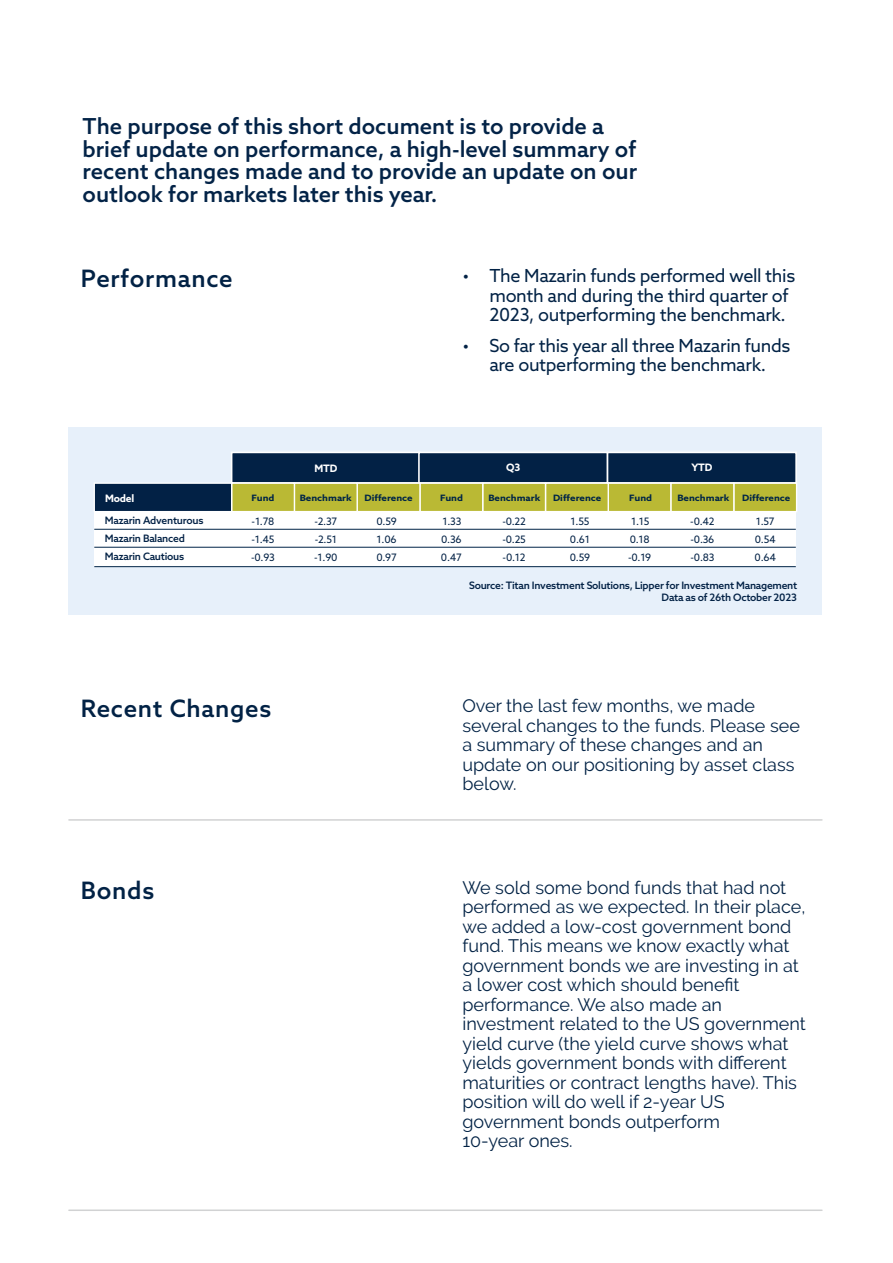
<style>
.page{position:relative;width:893px;height:1263px;background:#fff}
.page>*{position:absolute;margin:0;border:0;box-sizing:border-box;transform-origin:0 0}
.t1{font:500 24px "Azo Sans";letter-spacing:.03em;color:#022245}
.t2{font:500 22.05px/22.8px "Azo Sans";color:#032347}
.t3{font:18px/19.5px "Raleway";color:#022245}
.t4{font:18px/19.5px "Azo Sans";letter-spacing:-.02em;color:#022245}
.t5{font:500 10.2px/18.1px "Azo Sans";letter-spacing:-.025em;color:#022145}
.t6{font:10.2px/18.1px "Azo Sans";letter-spacing:-.025em;color:#022145;text-align:justify}
.t7{font:700 10.2px "Azo Sans";letter-spacing:-.025em;color:#fff}
.t8{font:700 8.85px "Azo Sans";color:#002547;scale:1.11 1}
</style>
<div class="page">
<div style="left:69px;top:427px;width:753px;height:188px;background:#e7f0fa"></div>
<div style="left:94px;top:497px;width:702px;height:70px;background:#fff"></div>
<div style="left:231px;top:452px;width:190px;height:32px;background:#022145;border:2px solid #fff"></div>
<div style="left:418px;top:452px;width:190px;height:32px;background:#022145;border:2px solid #fff"></div>
<div style="left:607px;top:452px;width:190px;height:32px;background:#022145;border:2px solid #fff"></div>
<div style="left:608px;top:482px;width:64px;height:30px;background:#bab934;border:1px solid #fff"></div>
<div style="left:545px;top:482px;width:64px;height:30px;background:#bab934;border:1px solid #fff"></div>
<div style="left:733px;top:482px;width:64px;height:30px;background:#bab934;border:1px solid #fff"></div>
<div style="left:670px;top:482px;width:64px;height:30px;background:#bab934;border:1px solid #fff"></div>
<div style="left:482px;top:482px;width:64px;height:30px;background:#bab934;border:1px solid #fff"></div>
<div style="left:419px;top:482px;width:64px;height:30px;background:#bab934;border:1px solid #fff"></div>
<div style="left:356px;top:482px;width:65px;height:30px;background:#bab934;border:1px solid #fff"></div>
<div style="left:294px;top:482px;width:64px;height:30px;background:#bab934;border:1px solid #fff"></div>
<div style="left:231px;top:482px;width:64px;height:30px;background:#bab934;border:1px solid #fff"></div>
<div style="left:94px;top:482px;width:138px;height:30px;background:#022145;border:1px solid #fff"></div>
<hr style="left:94px;top:529px;width:702px;height:1px;background:#002447">
<hr style="left:94px;top:547px;width:702px;height:1px;background:#002447">
<hr style="left:94px;top:566px;width:702px;height:1px;background:#002447">
<hr style="left:69px;top:819px;width:753px;height:2px;background:#d1d2d3">
<hr style="left:69px;top:1209px;width:753px;height:2px;background:#d1d2d3">
<p class="t2" style="left:83px;top:114px;width:556px">The purpose of this short document is to provide a brief update on performance, a high-level summary of recent changes made and to provide an update on our outlook for markets later this year.</p>
<h1 class="t1" style="left:81px;top:263px;width:153px">Performance</h1>
<p class="t4" style="left:489px;top:266px;width:307px;text-indent:-27px">• The Mazarin funds performed well this month and during the third quarter of<br>2023, outperforming the benchmark.</p>
<p class="t4" style="left:462px;top:336px;width:330px;text-align:center">• So far this year all three Mazarin funds are outperforming the benchmark.</p>
<p class="t7" style="left:315px;top:462px;width:24px">MTD</p>
<p class="t7" style="left:506px;top:460px;width:16px">Q3</p>
<p class="t7" style="left:691px;top:460px;width:22px">YTD</p>
<p class="t8" style="left:300px;top:492px;width:48px">Benchmark</p>
<p class="t7" style="left:105px;top:491px;width:31px">Model</p>
<p class="t8" style="left:252px;top:492px;width:22px">Fund</p>
<p class="t8" style="left:364px;top:492px;width:45px">Difference</p>
<p class="t8" style="left:440px;top:492px;width:22px">Fund</p>
<p class="t8" style="left:488px;top:492px;width:48px">Benchmark</p>
<p class="t8" style="left:553px;top:492px;width:45px">Difference</p>
<p class="t8" style="left:629px;top:492px;width:22px">Fund</p>
<p class="t8" style="left:677px;top:492px;width:48px">Benchmark</p>
<p class="t8" style="left:742px;top:492px;width:45px">Difference</p>
<p class="t5" style="left:105px;top:511px;width:100px">Mazarin Adventurous<br>Mazarin Balanced<br>Mazarin Cautious</p>
<p class="t6" style="left:251px;top:512px;width:25px">-1.78 -1.45 -0.93</p>
<p class="t6" style="left:314px;top:512px;width:25px">-2.37 -2.51 -1.90</p>
<p class="t6" style="left:376px;top:512px;width:22px">0.59<br>1.06<br>0.97</p>
<p class="t6" style="left:441px;top:512px;width:22px">1.33<br>0.36<br>0.47</p>
<p class="t6" style="left:502px;top:512px;width:25px">-0.22 -0.25 -0.12</p>
<p class="t6" style="left:570px;top:512px;width:22px">1.55<br>0.61<br>0.59</p>
<p class="t6" style="left:628px;top:512px;width:25px;text-align:left">1.15<br>0.18 -0.19</p>
<p class="t6" style="left:690px;top:512px;width:26px">-0.42 -0.36 -0.83</p>
<p class="t6" style="left:755px;top:512px;width:23px;text-align:left">1.57<br>0.54<br>0.64</p>
<p class="t5" style="left:469px;top:579px;width:330px;line-height:12px;text-align:right">Source: Titan Investment Solutions, Lipper for Investment Management<br>Data as of 26th October 2023</p>
<h1 class="t1" style="left:81px;top:693px;width:192px">Recent Changes</h1>
<p class="t3" style="left:462px;top:696px;width:339px">Over the last few months, we made several changes to the funds. Please see a summary of these changes and an update on our positioning by asset class below.</p>
<h1 class="t1" style="left:81px;top:874px;width:75px">Bonds</h1>
<p class="t3" style="left:462px;top:877px;width:345px">We sold some bond funds that had not performed as we expected. In their place, we added a low-cost government bond fund. This means we know exactly what government bonds we are investing in at a lower cost which should benefit performance. We also made an investment related to the US government yield curve (the yield curve shows what yields government bonds with different maturities or contract lengths have). This position will do well if 2-year US government bonds outperform<br>10-year ones.</p>
</div>
